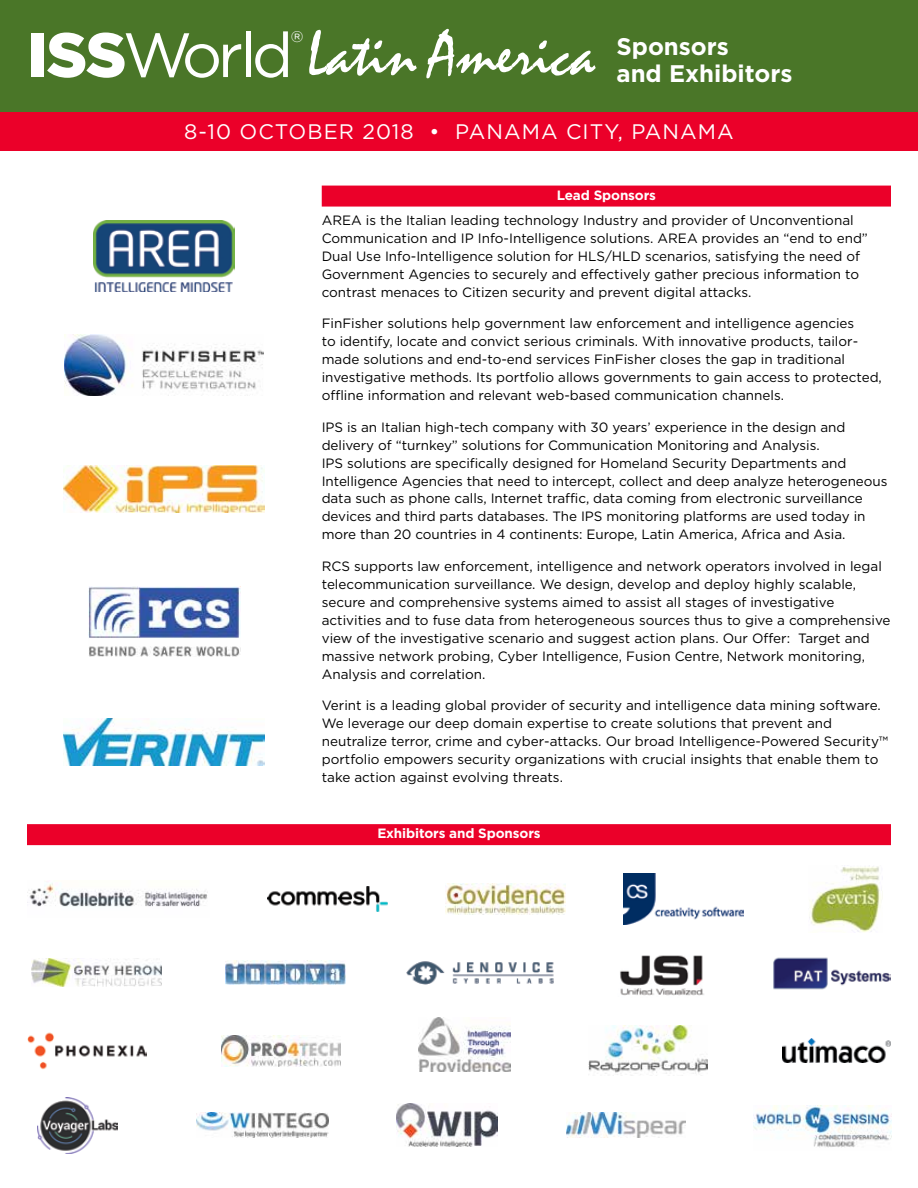
<style>
.page{position:relative;width:918px;height:1188px;background:#fff}
.page>*{position:absolute;margin:0;border:0;box-sizing:border-box;transform-origin:0 0}
.t1{font:64.2px "Mistral";color:#fff}
.t2{font:700 24px/27px "Gotham";color:#fff}
.t3{font:21px "Gotham";letter-spacing:.05em;color:#fff}
.t4{font:15.3px "Gotham";color:#fff}
.t5{font:13.5px/18px "Gotham";color:#000}
.t6{font:700 13.5px "Gotham";letter-spacing:-.01em;color:#fff}
.s1{font-family:"Gotham";font-weight:900;font-size:62.55px}
.s2{font-family:"Gotham";font-size:62.55px}
.s3{font-size:64.65px}
</style>
<div class="page">
<div style="left:0;top:0;width:918px;height:133px;background:#4a7628"></div>
<div style="left:0;top:112px;width:918px;height:39px;background:#eb0029"></div>
<div style="left:322px;top:186px;width:569px;height:21px;background:#eb0029"></div>
<div style="left:27px;top:824px;width:864px;height:21px;background:#eb0029"></div>
<img style="left:94px;top:220px;width:141px;height:72px">
<img style="left:65px;top:335px;width:199px;height:60px">
<img style="left:64px;top:465px;width:201px;height:47px">
<img style="left:88px;top:586px;width:152px;height:71px">
<img style="left:64px;top:719px;width:201px;height:47px">
<img style="left:27px;top:881px;width:181px;height:26px">
<img style="left:27px;top:1032px;width:120px;height:38px">
<img style="left:31px;top:958px;width:131px;height:28px">
<img style="left:783px;top:1039px;width:108px;height:24px">
<img style="left:446px;top:883px;width:119px;height:32px">
<img style="left:419px;top:1018px;width:91px;height:54px">
<img style="left:406px;top:961px;width:148px;height:24px">
<img style="left:197px;top:1112px;width:131px;height:25px">
<img style="left:268px;top:886px;width:120px;height:25px">
<img style="left:221px;top:1035px;width:120px;height:31px">
<img style="left:226px;top:961px;width:119px;height:24px">
<img style="left:38px;top:1097px;width:80px;height:57px">
<img style="left:623px;top:873px;width:120px;height:51px">
<img style="left:588px;top:1026px;width:120px;height:50px">
<img style="left:620px;top:955px;width:84px;height:41px">
<img style="left:396px;top:1103px;width:102px;height:44px">
<img style="left:773px;top:957px;width:117px;height:33px">
<img style="left:566px;top:1112px;width:120px;height:26px">
<img style="left:754px;top:1105px;width:137px;height:43px">
<img style="left:809px;top:866px;width:74px;height:67px">
<h1 class="t1" style="left:28px;top:18px;width:569px"><span class="s1">ISS</span><span class="s2">World</span> Latin Ameri<span class="s3">ca</span></h1>
<p class="t4" style="left:291px;top:28px;width:14px">®</p>
<h2 class="t2" style="left:616px;top:32px;width:177px">Sponsors<br>and Exhibitors</h2>
<h3 class="t3" style="left:184px;top:119px;width:551px">8-10 OCTOBER 2018 • panama city, panama</h3>
<p class="t6" style="left:557px;top:187px;width:101px">Lead Sponsors</p>
<p class="t5" style="left:322px;top:211px;width:548px">AREA is the Italian leading technology I ndustry and provider of Unconventional Communication and IP I nfo-I ntelligence solutions. AREA provides an “end to end” Dual Use I nfo-I ntelligence solution for HLS/HLD scenarios, satisfying the need of Government Agencies to securely and effectively gather precious information to contrast menaces to Citizen security and prevent digital attacks.</p>
<p class="t5" style="left:322px;top:314px;width:562px">FinFisher solutions help government law enforcement and intelligence agencies<br>to identify, locate and convict serious criminals. With innovative products, tailor&shy;made solutions and end-to-end services FinFisher closes the gap in traditional investigative methods. Its portfolio allows governments to gain access to protected, offline information and relevant web-based communication channels.</p>
<p class="t5" style="left:322px;top:418px;width:567px">IPS is an Italian high-tech company with 30 years’ experience in the design and delivery of “turnkey” solutions for Communication Monitoring and Analysis.<br>IPS solutions are specifically designed for Homeland Security Departments and<br>I ntelligence Agencies that need to intercept, collect and deep analyze heterogeneous data such as phone calls, I nternet traffic, data coming from electronic surveillance devices and third parts databases. The IPS monitoring platforms are used today in more than 20 countries in 4 continents: Europe, Latin America, Africa and Asia.</p>
<p class="t5" style="left:322px;top:557px;width:570px">RCS supports law enforcement, intelligence and network operators involved in legal telecommunication surveillance. We design, develop and deploy highly scalable, secure and comprehensive systems aimed to assist all stages of investigative activities and to fuse data from heterogeneous sources thus to give a comprehensive view of the investigative scenario and suggest action plans. Our Offer: Target and massive network probing, Cyber I ntelligence, Fusion Centre, Network monitoring, Analysis and correlation.</p>
<p class="t5" style="left:322px;top:696px;width:568px">Verint is a leading global provider of security and intelligence data mining software.<br>We leverage our deep domain expertise to create solutions that prevent and neutralize terror, crime and cyber-attacks. Our broad I ntelligence-Powered Security™ portfolio empowers security organizations with crucial insights that enable them to take action against evolving threats.</p>
<p class="t6" style="left:377px;top:826px;width:165px">Exhibitors and Sponsors</p>
</div>
